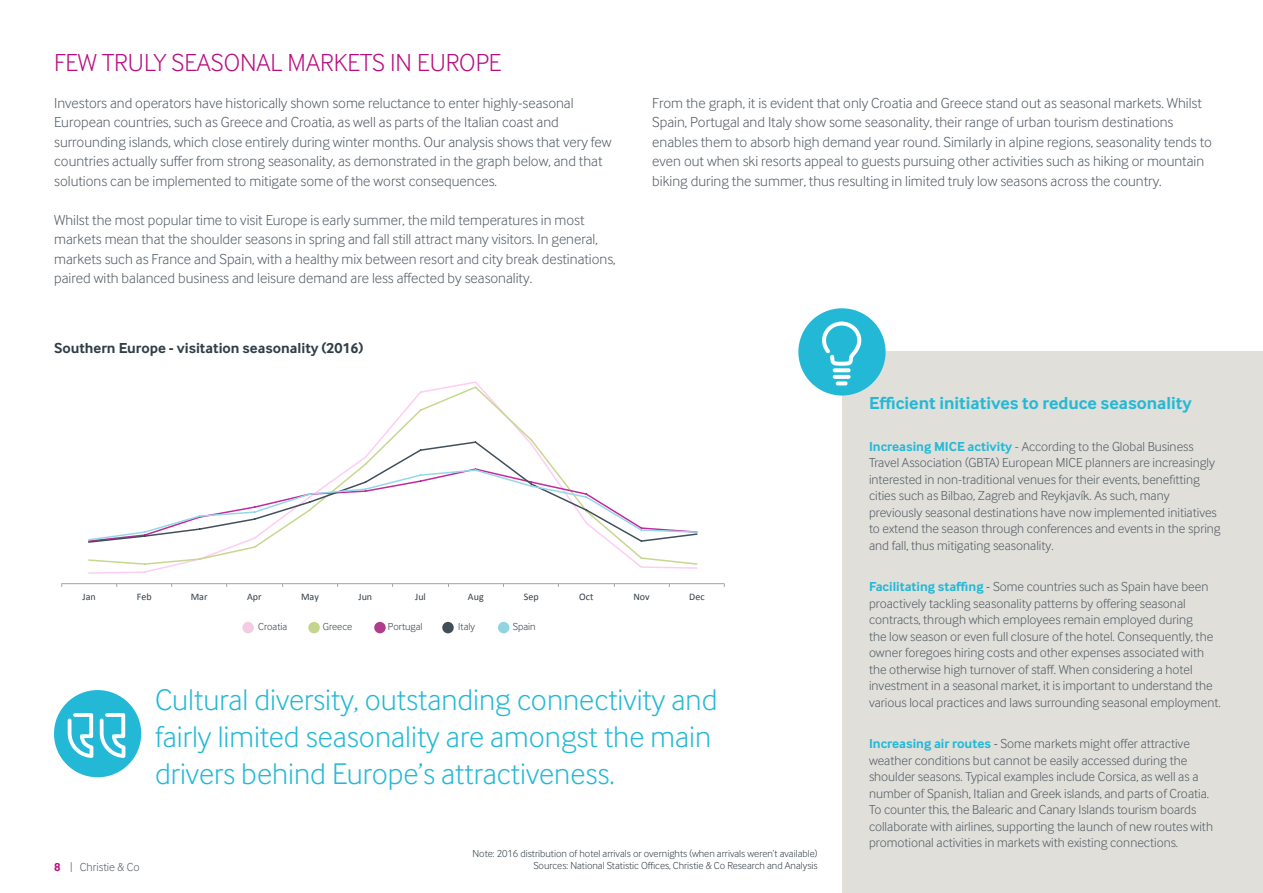
<style>
.page{position:relative;width:1263px;height:893px;background:#fff}
.page>*{position:absolute;margin:0;border:0;box-sizing:border-box;transform-origin:0 0}
.t1{font:300 30.9px/37.2px "Inter Face";color:#23b9d6}
.t2{font:300 25.5px "Inter Face";color:#b80e80}
.t3{font:700 18px "Inter Face";color:#23b9d6}
.t4{font:300 15px/19.5px "Inter Face";color:#515a62}
.t5{font:700 15px "Inter Face";color:#303e47}
.t6{font:300 13.5px/16.5px "Inter Face";color:#515a62}
.t7{font:300 12px "Inter Face";color:#515a62}
.t8{font:300 10.5px/12px "Inter Face";color:#303e47;text-align:right}
.t9{font:10.05px "Calibri";color:#323e48}
.s1{font-weight:700;color:#b80e80}
.s2{font-weight:700;color:#23b9d6}
.s3{color:#303e47}
</style>
<div class="page">
<div style="left:842px;top:352px;width:421px;height:541px;background:#e0dfda"></div>
<div style="left:798px;top:308px;width:88px;height:87px;background:#23b9d6;border-radius:50%"></div>
<svg style="left:822px;top:322px;width:39px;height:44px"></svg>
<svg style="left:833px;top:368px;width:18px;height:4px"></svg>
<svg style="left:833px;top:375px;width:18px;height:4px"></svg>
<svg style="left:836px;top:381px;width:11px;height:4px"></svg>
<div style="left:54px;top:690px;width:87px;height:87px;background:#23b9d6;border-radius:50%"></div>
<svg style="left:68px;top:713px;width:25px;height:45px"></svg>
<svg style="left:100px;top:713px;width:25px;height:45px"></svg>
<hr style="left:61px;top:583px;width:663px;height:1px;background:#a0a3a6">
<svg style="left:88px;top:385px;width:610px;height:181px"></svg>
<svg style="left:88px;top:440px;width:610px;height:104px"></svg>
<svg style="left:88px;top:468px;width:610px;height:73px"></svg>
<div style="left:242px;top:622px;width:12px;height:11px;background:#f3cce1;border-radius:50%"></div>
<div style="left:308px;top:622px;width:12px;height:11px;background:#c5d58e;border-radius:50%"></div>
<div style="left:374px;top:622px;width:12px;height:11px;background:#b03c8d;border-radius:50%"></div>
<div style="left:442px;top:622px;width:12px;height:11px;background:#404e57;border-radius:50%"></div>
<div style="left:498px;top:622px;width:11px;height:11px;background:#94d3e2;border-radius:50%"></div>
<h2 class="t2" style="left:54px;top:48px;width:449px">FEW TRULY SEASONAL MARKETS IN EUROPE</h2>
<p class="t4" style="left:54px;top:93px;width:559px">Investors and operators have historically shown some reluctance to enter highly-seasonal European countries, such as Greece and Croatia, as well as parts of the Italian coast and surrounding islands, which close entirely during winter months. Our analysis shows that very few countries actually suffer from strong seasonality, as demonstrated in the graph below, and that solutions can be implemented to mitigate some of the worst consequences.</p>
<p class="t4" style="left:54px;top:210px;width:563px">Whilst the most popular time to visit Europe is early summer, the mild temperatures in most markets mean that the shoulder seasons in spring and fall still attract many visitors. In general, markets such as France and Spain, with a healthy mix between resort and city break destinations, paired with balanced business and leisure demand are less affected by seasonality.</p>
<p class="t5" style="left:54px;top:340px;width:311px">Southern Europe - visitation seasonality (2016)</p>
<p class="t4" style="left:652px;top:93px;width:561px">From the graph, it is evident that only Croatia and Greece stand out as seasonal markets. Whilst Spain, Portugal and Italy show some seasonality, their range of urban tourism destinations enables them to absorb high demand year round. Similarly in alpine regions, seasonality tends to even out when ski resorts appeal to guests pursuing other activities such as hiking or mountain biking during the summer, thus resulting in limited truly low seasons across the country.</p>
<p class="t9" style="left:82px;top:590px;width:15px">Jan</p>
<p class="t9" style="left:137px;top:590px;width:16px">Feb</p>
<p class="t9" style="left:191px;top:590px;width:18px">Mar</p>
<p class="t9" style="left:247px;top:590px;width:16px">Apr</p>
<p class="t9" style="left:301px;top:590px;width:19px">May</p>
<p class="t9" style="left:358px;top:590px;width:15px">Jun</p>
<p class="t9" style="left:415px;top:590px;width:12px">Jul</p>
<p class="t9" style="left:468px;top:590px;width:17px">Aug</p>
<p class="t9" style="left:524px;top:590px;width:16px">Sep</p>
<p class="t9" style="left:579px;top:590px;width:16px">Oct</p>
<p class="t9" style="left:633px;top:590px;width:18px">Nov</p>
<p class="t9" style="left:689px;top:590px;width:17px">Dec</p>
<p class="t8" style="left:258px;top:621px;width:30px">Croatia</p>
<p class="t8" style="left:323px;top:621px;width:31px">Greece</p>
<p class="t8" style="left:388px;top:621px;width:36px">Portugal</p>
<p class="t8" style="left:458px;top:621px;width:18px">Italy</p>
<p class="t8" style="left:513px;top:621px;width:24px">Spain</p>
<h1 class="t1" style="left:155px;top:681px;width:564px">Cultural diversity, outstanding connectivity and fairly limited seasonality are amongst the main drivers behind Europe’s attractiveness.</h1>
<p class="t7" style="left:54px;top:860px;width:87px"><span class="s1">8</span> | Christie &amp; Co</p>
<p class="t8" style="left:472px;top:847px;width:347px">Note: 2016 distribution of hotel arrivals or overnights (when arrivals weren’t available)<br>Sources: National Statistic Offices, Christie &amp; Co Research and Analysis</p>
<h3 class="t3" style="left:869px;top:393px;width:324px">Efficient initiatives to reduce seasonality</h3>
<p class="t6" style="left:869px;top:438px;width:353px"><span class="s2">Increasing MICE activity</span> - According to the Global Business Travel Association (GBTA) European MICE planners are increasingly interested in non-traditional venues for their events, benefitting cities such as Bilbao, Zagreb and Reykjavík. As such, many previously seasonal destinations have now implemented initiatives to extend the season through conferences and events in the spring and fall, thus mitigating seasonality.</p>
<p class="t6" style="left:869px;top:578px;width:353px"><span class="s2">Facilitating staffing</span> <span class="s3">-</span> Some countries such as Spain have been proactively tackling seasonality patterns by offering seasonal contracts, through which employees remain employed during<br>the low season or even full closure of the hotel. Consequently, the owner foregoes hiring costs and other expenses associated with the otherwise high turnover of staff. When considering a hotel investment in a seasonal market, it is important to understand the various local practices and laws surrounding seasonal employment.</p>
<p class="t6" style="left:869px;top:735px;width:345px"><span class="s2">Increasing air routes</span> <span class="s3">-</span> Some markets might offer attractive weather conditions but cannot be easily accessed during the shoulder seasons. Typical examples include Corsica, as well as a number of Spanish, Italian and Greek islands, and parts of Croatia.<br>To counter this, the Balearic and Canary Islands tourism boards collaborate with airlines, supporting the launch of new routes with promotional activities in markets with existing connections.</p>
</div>
